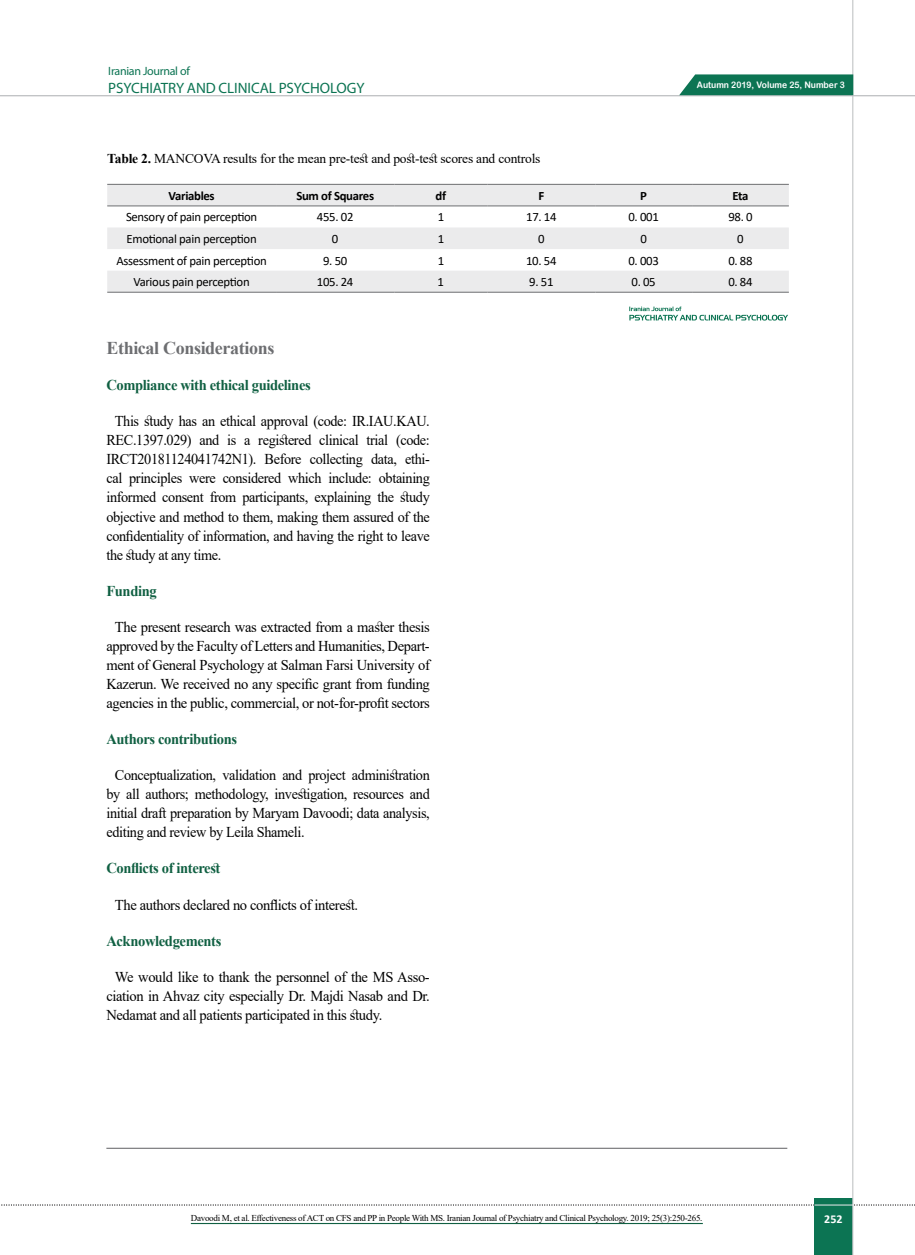
<style>
.page{position:relative;width:915px;height:1255px;background:#fff}
.page>*{position:absolute;margin:0;border:0;box-sizing:border-box;transform-origin:0 0}
.t1{font:700 18px "Times New Roman";letter-spacing:-.02em;color:#6d6e71}
.t2{font:15px/19px "Times New Roman";letter-spacing:-.025em;color:#000;text-align:justify;scale:.95 1}
.t3{font:15px/19px "Times New Roman";letter-spacing:-.025em;color:#000}
.t4{font:700 15px "Times New Roman";letter-spacing:-.025em;color:#106042}
.t5{font:15px "Myriad Pro";letter-spacing:-.005em;color:#0c7453}
.t6{font:13.5px "Times New Roman";letter-spacing:-.015em;color:#000}
.t7{font:12.75px "Calibri";letter-spacing:-.025em;color:#000}
.t8{font:700 12.75px "Calibri";letter-spacing:-.025em;color:#000}
.t9{font:12px "Myriad Pro";letter-spacing:-.025em;color:#0c7453}
.t10{font:700 12px "Calibri";color:#fff}
.t11{font:9px "Times New Roman";letter-spacing:-.03em;color:#000}
.t12{font:9px "Arial Rounded MT Bold";color:#fff;scale:.95 1}
.s1{font-weight:700}
</style>
<div class="page">
<svg style="left:1px;top:1204px;width:914px;height:1px"></svg>
<div style="left:814px;top:1198px;width:39px;height:56px;background:#0c7453"></div>
<hr style="left:851px;top:0;width:2px;height:1254px;background:#c2c4c6">
<hr style="left:814px;top:1204px;width:39px;height:1px;background:#ebebec">
<hr style="left:0;top:95px;width:914px;height:1px;background:#c2c4c6">
<svg style="left:679px;top:74px;width:174px;height:21px;background:#1c7d5e"></svg>
<hr style="left:106px;top:1147px;width:681px;height:1px;background:#5f6062">
<svg style="left:107px;top:185px;width:681px;height:107px;fill:#ebebec"></svg>
<hr style="left:107px;top:184px;width:169px;height:1px;background:#6d6e71">
<hr style="left:276px;top:184px;width:118px;height:1px;background:#6d6e71">
<hr style="left:394px;top:184px;width:93px;height:1px;background:#6d6e71">
<hr style="left:487px;top:184px;width:108px;height:1px;background:#6d6e71">
<hr style="left:595px;top:184px;width:96px;height:1px;background:#6d6e71">
<hr style="left:691px;top:184px;width:97px;height:1px;background:#6d6e71">
<hr style="left:107px;top:205px;width:169px;height:1px;background:#6d6e71">
<hr style="left:276px;top:205px;width:118px;height:1px;background:#6d6e71">
<hr style="left:394px;top:205px;width:93px;height:1px;background:#6d6e71">
<hr style="left:487px;top:205px;width:108px;height:1px;background:#6d6e71">
<hr style="left:595px;top:205px;width:96px;height:1px;background:#6d6e71">
<hr style="left:691px;top:205px;width:97px;height:1px;background:#6d6e71">
<hr style="left:107px;top:292px;width:169px;height:1px;background:#6d6e71">
<hr style="left:276px;top:292px;width:118px;height:1px;background:#6d6e71">
<hr style="left:394px;top:292px;width:93px;height:1px;background:#6d6e71">
<hr style="left:487px;top:292px;width:108px;height:1px;background:#6d6e71">
<hr style="left:595px;top:292px;width:96px;height:1px;background:#6d6e71">
<hr style="left:691px;top:292px;width:97px;height:1px;background:#6d6e71">
<svg style="left:629px;top:306px;width:158px;height:14px"></svg>
<hr style="left:191px;top:1222px;width:511px;height:1px;background:#106042">
<p class="t9" style="left:108px;top:64px;width:83px">Iranian Journal of</p>
<p class="t5" style="left:108px;top:79px;width:257px">PSYCHIATRY AND CLINICAL PSYCHOLOGY</p>
<p class="t6" style="left:107px;top:149px;width:434px"><span class="s1">Table 2.</span> MANCOVA results for the mean pre-test and post-test scores and controls</p>
<p class="t8" style="left:168px;top:187px;width:48px">Variables</p>
<p class="t8" style="left:296px;top:187px;width:79px">Sum of Squares</p>
<p class="t8" style="left:435px;top:187px;width:12px">df</p>
<p class="t7" style="left:126px;top:208px;width:133px">Sensory of pain perception</p>
<p class="t7" style="left:317px;top:208px;width:38px">455. 02</p>
<p class="t7" style="left:437px;top:208px;width:8px">1</p>
<p class="t7" style="left:126px;top:230px;width:132px">Emotional pain perception</p>
<p class="t7" style="left:332px;top:230px;width:8px">0</p>
<p class="t7" style="left:437px;top:230px;width:8px">1</p>
<p class="t7" style="left:116px;top:251px;width:152px">Assessment of pain perception</p>
<p class="t7" style="left:323px;top:251px;width:26px">9. 50</p>
<p class="t7" style="left:437px;top:251px;width:8px">1</p>
<p class="t7" style="left:133px;top:273px;width:118px">Various pain perception</p>
<p class="t7" style="left:317px;top:273px;width:38px">105. 24</p>
<p class="t7" style="left:437px;top:273px;width:8px">1</p>
<p class="t1" style="left:106px;top:335px;width:169px">Ethical Considerations</p>
<p class="t4" style="left:106px;top:374px;width:206px">Compliance with ethical guidelines</p>
<p class="t2" style="left:115px;top:411px;width:333px;text-align:right">This study has an ethical approval (code: IR.IAU.KAU. (code:</p>
<p class="t2" style="left:106px;top:430px;width:91px">REC.1397.029)</p>
<p class="t2" style="left:199px;top:430px;width:22px">and</p>
<p class="t2" style="left:227px;top:430px;width:26px">ais</p>
<p class="t2" style="left:258px;top:430px;width:57px">registered</p>
<p class="t2" style="left:319px;top:430px;width:43px">clinical</p>
<p class="t2" style="left:366px;top:430px;width:24px">trial</p>
<p class="t2" style="left:106px;top:449px;width:159px">IRCT20181124041742N .)1</p>
<p class="t2" style="left:106px;top:487px;width:342px">informed consent from participants, explaining the study objective and method to them, making them assured of the confidentiality of information, and having the right to leave the study at any time.</p>
<p class="t4" style="left:106px;top:580px;width:52px">Funding</p>
<p class="t3" style="left:115px;top:616px;width:316px">The present research was extracted from a master thesis</p>
<p class="t3" style="left:106px;top:655px;width:325px">ment of General Psychology at Salman Farsi University of</p>
<p class="t2" style="left:310px;top:449px;width:57px">collecting</p>
<p class="t2" style="left:371px;top:449px;width:29px">data,</p>
<p class="t2" style="left:405px;top:449px;width:27px">ethi-</p>
<p class="t2" style="left:264px;top:449px;width:40px">Before</p>
<p class="t2" style="left:106px;top:468px;width:18px">cal</p>
<p class="t2" style="left:129px;top:468px;width:57px">principles</p>
<p class="t2" style="left:222px;top:468px;width:63px">considered</p>
<p class="t2" style="left:288px;top:468px;width:37px">which</p>
<p class="t2" style="left:328px;top:468px;width:47px">include:</p>
<p class="t2" style="left:379px;top:468px;width:55px">obtaining</p>
<p class="t2" style="left:189px;top:468px;width:30px">were</p>
<p class="t3" style="left:106px;top:635px;width:325px">approved by the Faculty of Letters and Humanities, Depart-</p>
<p class="t3" style="left:106px;top:674px;width:325px">Kazerun. We received no any specific grant from funding agencies in the public, commercial, or not-for-profit sectors</p>
<p class="t4" style="left:106px;top:728px;width:132px">Authors contributions</p>
<p class="t2" style="left:106px;top:765px;width:342px;text-indent:9px">Conceptualization, validation and project administration by all authors; methodology, investigation, resources and initial draft preparation by Maryam Davoodi; data analysis, editing and review by Leila Shameli.</p>
<p class="t4" style="left:106px;top:857px;width:115px">Conflicts of interest</p>
<p class="t3" style="left:115px;top:894px;width:245px">The authors declared no conflicts of interest.</p>
<p class="t4" style="left:106px;top:929px;width:116px">Acknowledgements</p>
<p class="t3" style="left:115px;top:966px;width:316px">We would like to thank the personnel of the MS Asso-</p>
<p class="t3" style="left:106px;top:1004px;width:277px">Nedamat and all patients participated in this study.</p>
<p class="t3" style="left:106px;top:985px;width:325px">ciation in Ahvaz city especially Dr. Majdi Nasab and Dr.</p>
<p class="t8" style="left:538px;top:187px;width:7px">F</p>
<p class="t7" style="left:526px;top:208px;width:32px">17. 14</p>
<p class="t7" style="left:538px;top:230px;width:8px">0</p>
<p class="t7" style="left:526px;top:251px;width:32px">10. 54</p>
<p class="t7" style="left:529px;top:273px;width:26px">9. 51</p>
<p class="t12" style="left:696px;top:80px;width:157px">Autumn 2019, Volume 25, Number 3</p>
<p class="t8" style="left:640px;top:187px;width:8px">P</p>
<p class="t8" style="left:732px;top:187px;width:17px">Eta</p>
<p class="t7" style="left:628px;top:208px;width:32px">0. 001</p>
<p class="t7" style="left:728px;top:208px;width:26px">98. 0</p>
<p class="t7" style="left:640px;top:230px;width:8px">0</p>
<p class="t7" style="left:737px;top:230px;width:8px">0</p>
<p class="t7" style="left:628px;top:251px;width:32px">0. 003</p>
<p class="t7" style="left:728px;top:251px;width:26px">0. 88</p>
<p class="t7" style="left:631px;top:273px;width:26px">0. 05</p>
<p class="t7" style="left:728px;top:273px;width:26px">0. 84</p>
<p class="t11" style="left:191px;top:1211px;width:513px">Davoodi M, et al. Effectiveness ofACT on CFS and PP in People With MS. Iranian Journal of Psychiatry and Clinical Psychology. 2019; 25 (3) :250-265.</p>
<p class="t10" style="left:824px;top:1210px;width:20px">252</p>
</div>
